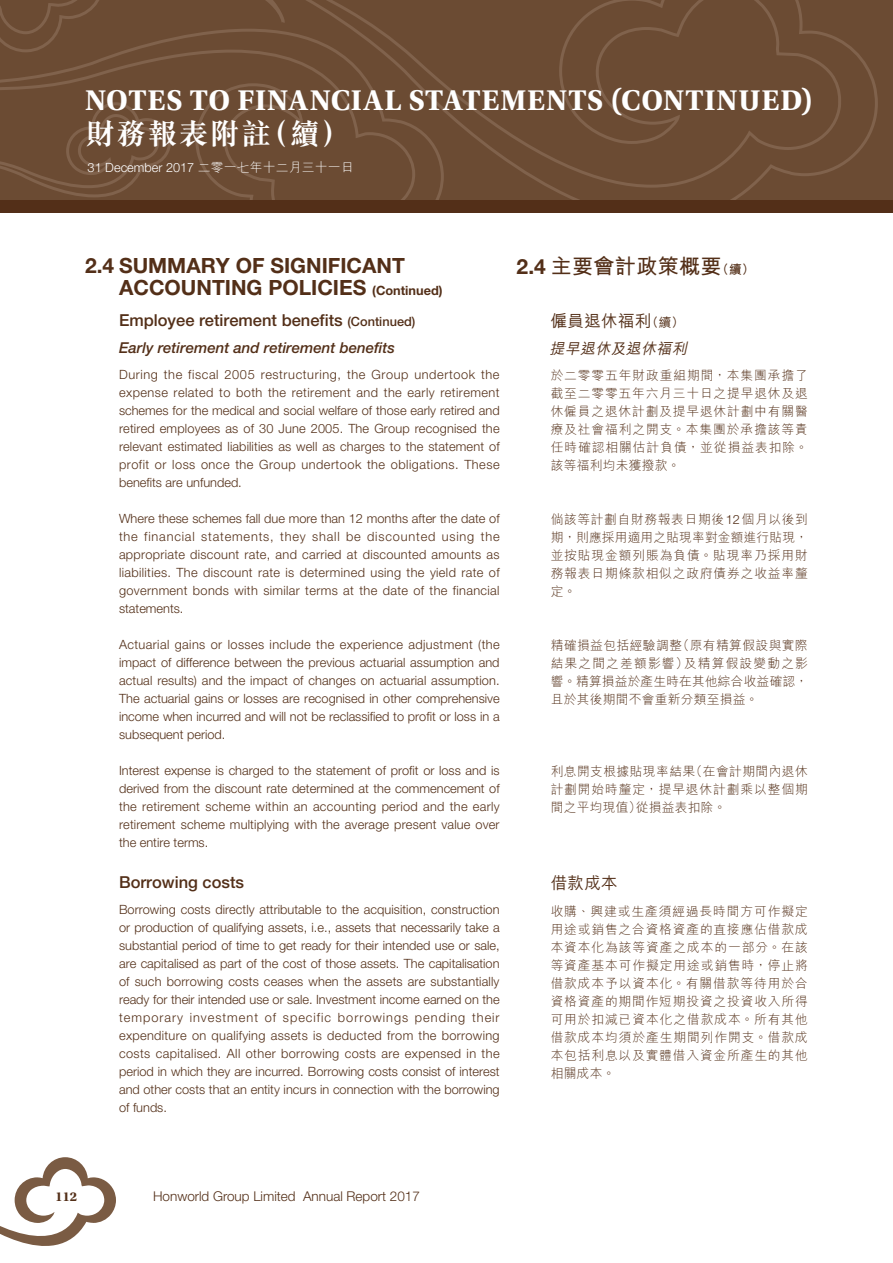
<style>
.page{position:relative;width:893px;height:1263px;background:#fff}
.page>*{position:absolute;margin:0;border:0;box-sizing:border-box;transform-origin:0 0}
.t1{font:700 30px "Utopia Std";letter-spacing:.025em;color:#fff}
.t2{font:700 30px "M Sung HK";letter-spacing:.04em;color:#fff}
._01_H1_E{font:700 21px/22.5px "Helvetica Neue LT Std";color:#532f18}
._001_H1_C{font:700 21px "M Hei HK";letter-spacing:.02em;color:#532f18}
._02_H2_E{font:500 16.5px "Helvetica Neue LT Std";color:#532f18}
._002_H2_C{font:500 16.5px "M Hei HK";letter-spacing:.02em;color:#532f18}
._03_H3_E{font:italic 500 15px "Helvetica Neue LT Std";color:#532f18}
._003_H3_C{font:italic 500 15px "M Hei HK";color:#532f18}
.t3{font:300 13.5px "Helvetica Neue LT Std";color:#532f18}
.t4{font:700 13.5px "Utopia Std";color:#532f18}
._00_txt_E{font:300 12.75px/18px "Helvetica Neue LT Std";color:#532f18;text-align:justify}
._000_txt_C{font:300 12.75px/18px "M Hei HK";letter-spacing:.065em;color:#532f18;text-align:justify}
.t5{font:300 12.75px "Helvetica Neue LT Std";color:#fff}
.s1{font-family:"M Hei HK"}
.s2{font-size:12.75px}
.s3{font-family:"Helvetica Neue LT Std"}
</style>
<div class="page">
<div style="left:285px;top:0;width:593px;height:200px;background:#6b4b33"></div>
<svg style="left:0;top:29px;width:444px;height:171px;background:#6c4c35"></svg>
<svg style="left:0;top:102px;width:171px;height:95px;background:#6d4e36"></svg>
<svg style="left:0;top:0;width:285px;height:52px;background:#6c4d35"></svg>
<svg style="left:0;top:1157px;width:116px;height:89px"></svg>
<hr style="left:892px;top:0;width:1px;height:206px;background:#6b4b33">
<div style="left:0;top:200px;width:893px;height:13px;background:#532f18"></div>
<h1 class="t1" style="left:85px;top:83px;width:729px">NOTES TO FINANCIAL STATEMENTS (CONTINUED)</h1>
<h1 class="t2" style="left:85px;top:118px;width:267px">財務報表附註（續）</h1>
<p class="t5" style="left:88px;top:160px;width:268px">31 December 2017 <span class="s1">二零一七年十二月三十一日</span></p>
<p class="_01_H1_E" style="left:119px;top:253px;width:325px;text-indent:-34px">2.4 SUMMARY OF SIGNIFICANT<br>ACCOUNTING POLICIES <span class="s2">(Continued)</span></p>
<p class="_02_H2_E" style="left:119px;top:310px;width:298px">Employee retirement benefits <span class="s2">(Continued)</span></p>
<p class="_03_H3_E" style="left:119px;top:338px;width:277px">Early retirement and retirement benefits</p>
<p class="_00_txt_E" style="left:119px;top:365px;width:382px">During the fiscal 2005 restructuring, the Group undertook the expense related to both the retirement and the early retirement schemes for the medical and social welfare of those early retired and retired employees as of 30 June 2005. The Group recognised the relevant estimated liabilities as well as charges to the statement of profit or loss once the Group undertook the obligations. These benefits are unfunded.</p>
<p class="_00_txt_E" style="left:119px;top:509px;width:382px">Where these schemes fall due more than 12 months after the date of the financial statements, they shall be discounted using the appropriate discount rate, and carried at discounted amounts as liabilities. The discount rate is determined using the yield rate of government bonds with similar terms at the date of the financial statements.</p>
<p class="_00_txt_E" style="left:119px;top:635px;width:382px">Actuarial gains or losses include the experience adjustment (the impact of difference between the previous actuarial assumption and actual results) and the impact of changes on actuarial assumption.<br>The actuarial gains or losses are recognised in other comprehensive income when incurred and will not be reclassified to profit or loss in a subsequent period.</p>
<p class="_00_txt_E" style="left:119px;top:761px;width:382px">Interest expense is charged to the statement of profit or loss and is derived from the discount rate determined at the commencement of the retirement scheme within an accounting period and the early retirement scheme multiplying with the average present value over the entire terms.</p>
<p class="_02_H2_E" style="left:119px;top:872px;width:127px">Borrowing costs</p>
<p class="_00_txt_E" style="left:119px;top:900px;width:382px">Borrowing costs directly attributable to the acquisition, construction or production of qualifying assets, i.e., assets that necessarily take a substantial period of time to get ready for their intended use or sale, are capitalised as part of the cost of those assets. The capitalisation of such borrowing costs ceases when the assets are substantially ready for their intended use or sale. Investment income earned on the temporary investment of specific borrowings pending their expenditure on qualifying assets is deducted from the borrowing costs capitalised. All other borrowing costs are expensed in the period in which they are incurred. Borrowing costs consist of interest and other costs that an entity incurs in connection with the borrowing of funds.</p>
<p class="_001_H1_C" style="left:517px;top:251px;width:239px"><span class="s3">2.4</span> 主要會計政策概要<span class="s2">（續）</span></p>
<p class="_002_H2_C" style="left:551px;top:309px;width:135px">僱員退休福利<span class="s2">（續）</span></p>
<p class="_003_H3_C" style="left:549px;top:337px;width:143px">提早退休及退休福利</p>
<p class="_000_txt_C" style="left:551px;top:367px;width:259px">於二零零五年財政重組期間，本集團承擔了截至二零零五年六月三十日之提早退休及退休僱員之退休計劃及提早退休計劃中有關醫療及社會福利之開支。本集團於承擔該等責任時確認相關估計負債，並從損益表扣除。該等福利均未獲撥款。</p>
<p class="_000_txt_C" style="left:551px;top:511px;width:259px">倘該等計劃自財務報表日期後<span class="s3">12</span>個月以後到期，則應採用適用之貼現率對金額進行貼現，並按貼現金額列賬為負債。貼現率乃採用財務報表日期條款相似之政府債券之收益率釐定。</p>
<p class="_000_txt_C" style="left:551px;top:637px;width:259px">精確損益包括經驗調整（原有精算假設與實際結果之間之差額影響）及精算假設變動之影響。精算損益於產生時在其他綜合收益確認，且於其後期間不會重新分類至損益。</p>
<p class="_000_txt_C" style="left:551px;top:763px;width:259px">利息開支根據貼現率結果（在會計期間內退休計劃開始時釐定，提早退休計劃乘以整個期間之平均現值）從損益表扣除。</p>
<p class="_002_H2_C" style="left:551px;top:871px;width:68px">借款成本</p>
<p class="_000_txt_C" style="left:551px;top:902px;width:259px">收購、興建或生產須經過長時間方可作擬定用途或銷售之合資格資產的直接應佔借款成本資本化為該等資產之成本的一部分。在該等資產基本可作擬定用途或銷售時，停止將借款成本予以資本化。有關借款等待用於合資格資產的期間作短期投資之投資收入所得可用於扣減已資本化之借款成本。所有其他借款成本均須於產生期間列作開支。借款成本包括利息以及實體借入資金所產生的其他相關成本。</p>
<p class="t4" style="left:56px;top:1188px;width:23px">112</p>
<p class="t3" style="left:153px;top:1187px;width:268px">Honworld Group Limited Annual Report 2017</p>
</div>
